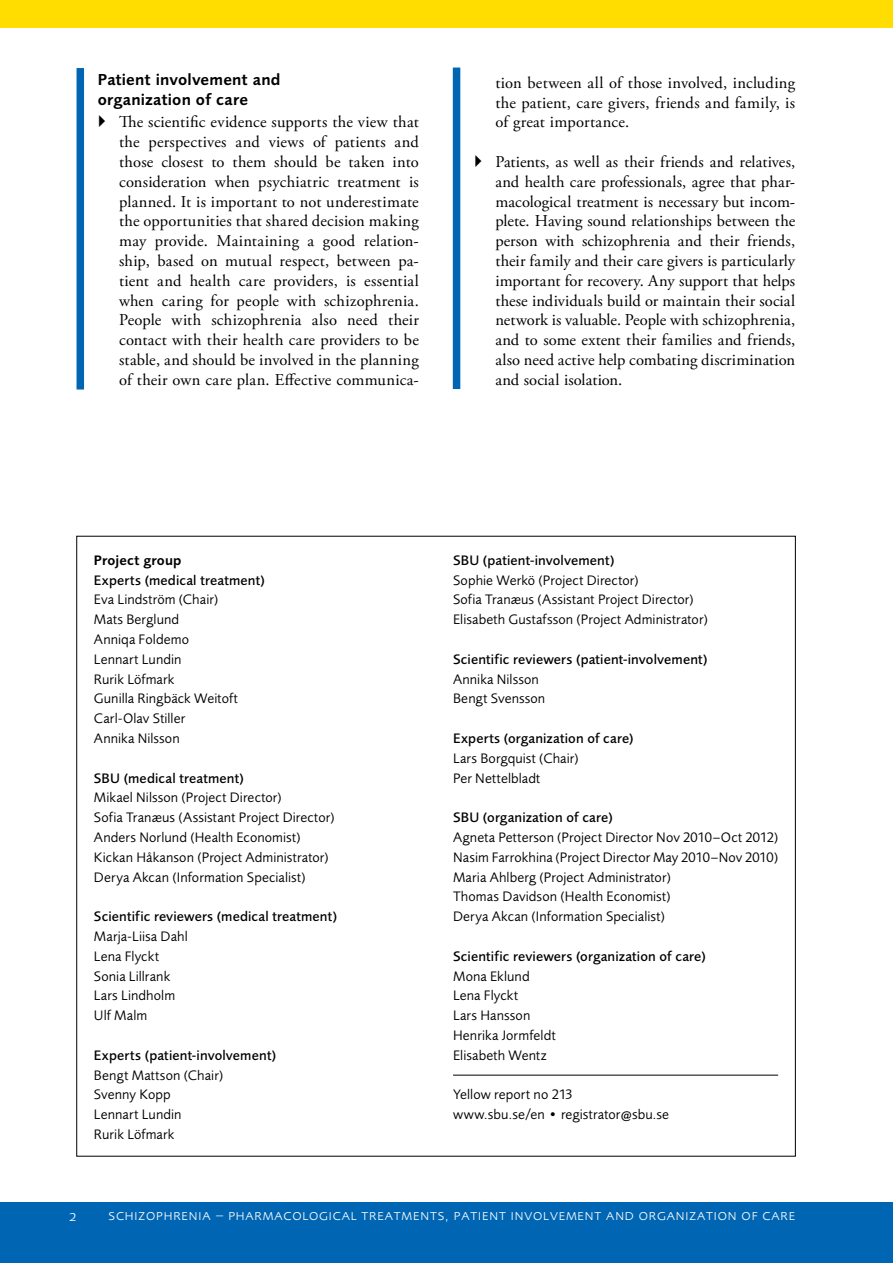
<style>
.page{position:relative;width:893px;height:1263px;background:#fff}
.page>*{position:absolute;margin:0;border:0;box-sizing:border-box;transform-origin:0 0}
.t1{font:16.5px/19.8px "Adobe Garamond Pro";letter-spacing:.01em;color:#000;text-align:justify}
.Rubrik_2_i_brödtext{font:600 16.5px/19.8px "Foundry Sans";letter-spacing:.015em;color:#000}
.t2{font:300 15.45px "Foundry Sans Expert";letter-spacing:.03em;color:#fff}
.Faktaruta_text{font:14.25px/19.8px "Foundry Sans";letter-spacing:.01em;color:#000}
.Faktaruta_rubrik_2{font:500 14.25px "Foundry Sans";letter-spacing:.01em;color:#000}
.Faktaruta_rubrik_1{font:600 14.25px "Foundry Sans";letter-spacing:.01em;color:#000}
</style>
<div class="page">
<div style="left:0;top:0;width:893px;height:28px;background:#fd0"></div>
<div style="left:0;top:1202px;width:893px;height:61px;background:#0066b3"></div>
<hr style="left:453px;top:1075px;width:325px;height:1px;background:#000">
<div style="left:77px;top:68px;width:7px;height:321px;background:#0066b3"></div>
<div style="left:453px;top:68px;width:7px;height:321px;background:#0066b3"></div>
<h3 class="Rubrik_2_i_brödtext" style="left:98px;top:69px;width:184px">Patient involvement and organization of care</h3>
<p class="t1" style="left:119px;top:113px;width:301px">The scientific evidence supports the view that the perspectives and views of patients and those closest to them should be taken into consideration when psychiatric treatment is planned. It is important to not underestimate the opportunities that shared decision making may provide. Maintaining a good relation&shy;ship, based on mutual respect, between pa&shy;tient and health care providers, is essential when caring for people with schizophrenia.<br>People with schizophrenia also need their contact with their health care providers to be stable, and should be involved in the planning of their own care plan. Effective communica-</p>
<p class="t1" style="left:495px;top:73px;width:301px">tion between all of those involved, including the patient, care givers, friends and family, is of great importance.</p>
<p class="t1" style="left:495px;top:152px;width:301px">Patients, as well as their friends and relatives, and health care professionals, agree that phar&shy;macological treatment is necessary but incom&shy;plete. Having sound relationships between the person with schizophrenia and their friends, their family and their care givers is particularly important for recovery. Any support that helps these individuals build or maintain their social network is valuable. People with schizophrenia, and to some extent their families and friends, also need active help combating discrimination and social isolation.</p>
<p class="Faktaruta_rubrik_1" style="left:94px;top:552px;width:89px">Project group</p>
<p class="Faktaruta_rubrik_2" style="left:94px;top:571px;width:173px">Experts (medical treatment)</p>
<p class="Faktaruta_text" style="left:94px;top:590px;width:126px">Eva Lindström (Chair)</p>
<p class="Faktaruta_text" style="left:94px;top:609px;width:87px">Mats Berglund</p>
<p class="Faktaruta_text" style="left:94px;top:629px;width:97px">Anniqa Foldemo</p>
<p class="Faktaruta_text" style="left:94px;top:649px;width:89px">Lennart Lundin</p>
<p class="Faktaruta_text" style="left:94px;top:669px;width:82px">Rurik Löfmark</p>
<p class="Faktaruta_text" style="left:94px;top:689px;width:145px">Gunilla Ringbäck Weitoft</p>
<p class="Faktaruta_text" style="left:94px;top:708px;width:93px">Carl-Olav Stiller</p>
<p class="Faktaruta_text" style="left:94px;top:728px;width:87px">Annika Nilsson</p>
<p class="Faktaruta_rubrik_2" style="left:94px;top:769px;width:152px">SBU (medical treatment)</p>
<p class="Faktaruta_text" style="left:94px;top:788px;width:189px">Mikael Nilsson (Project Director)</p>
<p class="Faktaruta_text" style="left:94px;top:807px;width:242px">Sofia Tranæus (Assistant Project Director)</p>
<p class="Faktaruta_text" style="left:94px;top:827px;width:208px">Anders Norlund (Health Economist)</p>
<p class="Faktaruta_text" style="left:94px;top:847px;width:236px">Kickan Håkanson (Project Administrator)</p>
<p class="Faktaruta_text" style="left:94px;top:867px;width:213px">Derya Akcan (Information Specialist)</p>
<p class="Faktaruta_rubrik_2" style="left:94px;top:908px;width:245px">Scientific reviewers (medical treatment)</p>
<p class="Faktaruta_text" style="left:94px;top:926px;width:95px">Marja-Liisa Dahl</p>
<p class="Faktaruta_text" style="left:94px;top:946px;width:67px">Lena Flyckt</p>
<p class="Faktaruta_text" style="left:94px;top:966px;width:78px">Sonia Lillrank</p>
<p class="Faktaruta_text" style="left:94px;top:986px;width:83px">Lars Lindholm</p>
<p class="Faktaruta_text" style="left:94px;top:1005px;width:55px">Ulf Malm</p>
<p class="Faktaruta_rubrik_2" style="left:94px;top:1047px;width:184px">Experts (patient-involvement)</p>
<p class="Faktaruta_text" style="left:94px;top:1065px;width:131px">Bengt Mattson (Chair)</p>
<p class="Faktaruta_text" style="left:94px;top:1085px;width:78px">Svenny Kopp</p>
<p class="Faktaruta_text" style="left:94px;top:1104px;width:89px">Lennart Lundin</p>
<p class="Faktaruta_text" style="left:94px;top:1124px;width:82px">Rurik Löfmark</p>
<p class="Faktaruta_rubrik_2" style="left:453px;top:552px;width:163px">SBU (patient-involvement)</p>
<p class="Faktaruta_text" style="left:453px;top:570px;width:187px">Sophie Werkö (Project Director)</p>
<p class="Faktaruta_text" style="left:453px;top:590px;width:242px">Sofia Tranæus (Assistant Project Director)</p>
<p class="Faktaruta_text" style="left:453px;top:609px;width:256px">Elisabeth Gustafsson (Project Administrator)</p>
<p class="Faktaruta_rubrik_2" style="left:453px;top:651px;width:256px">Scientific reviewers (patient-involvement)</p>
<p class="Faktaruta_text" style="left:453px;top:669px;width:87px">Annika Nilsson</p>
<p class="Faktaruta_text" style="left:453px;top:689px;width:94px">Bengt Svensson</p>
<p class="Faktaruta_rubrik_2" style="left:453px;top:730px;width:182px">Experts (organization of care)</p>
<p class="Faktaruta_text" style="left:453px;top:748px;width:127px">Lars Borgquist (Chair)</p>
<p class="Faktaruta_text" style="left:453px;top:768px;width:89px">Per Nettelbladt</p>
<p class="Faktaruta_rubrik_2" style="left:453px;top:809px;width:161px">SBU (organization of care)</p>
<p class="Faktaruta_text" style="left:453px;top:827px;width:327px">Agneta Petterson (Project Director Nov 2010–Oct 2012)</p>
<p class="Faktaruta_text" style="left:453px;top:847px;width:327px">Nasim Farrokhina (Project Director May 2010–Nov 2010)</p>
<p class="Faktaruta_text" style="left:453px;top:867px;width:219px">Maria Ahlberg (Project Administrator)</p>
<p class="Faktaruta_text" style="left:453px;top:887px;width:219px">Thomas Davidson (Health Economist)</p>
<p class="Faktaruta_text" style="left:453px;top:906px;width:213px">Derya Akcan (Information Specialist)</p>
<p class="Faktaruta_rubrik_2" style="left:453px;top:948px;width:254px">Scientific reviewers (organization of care)</p>
<p class="Faktaruta_text" style="left:453px;top:966px;width:78px">Mona Eklund</p>
<p class="Faktaruta_text" style="left:453px;top:986px;width:67px">Lena Flyckt</p>
<p class="Faktaruta_text" style="left:453px;top:1005px;width:79px">Lars Hansson</p>
<p class="Faktaruta_text" style="left:453px;top:1025px;width:104px">Henrika Jormfeldt</p>
<p class="Faktaruta_text" style="left:453px;top:1045px;width:95px">Elisabeth Wentz</p>
<p class="Faktaruta_text" style="left:453px;top:1085px;width:218px">Yellow report no 213<br>www.sbu.se/en • registrator@sbu.se</p>
<p class="t2" style="left:69px;top:1206px;width:9px">2</p>
<p class="t2" style="left:108px;top:1206px;width:688px">schizophrenia – pharmacological treatments, patient involvement and organization of care</p>
</div>
